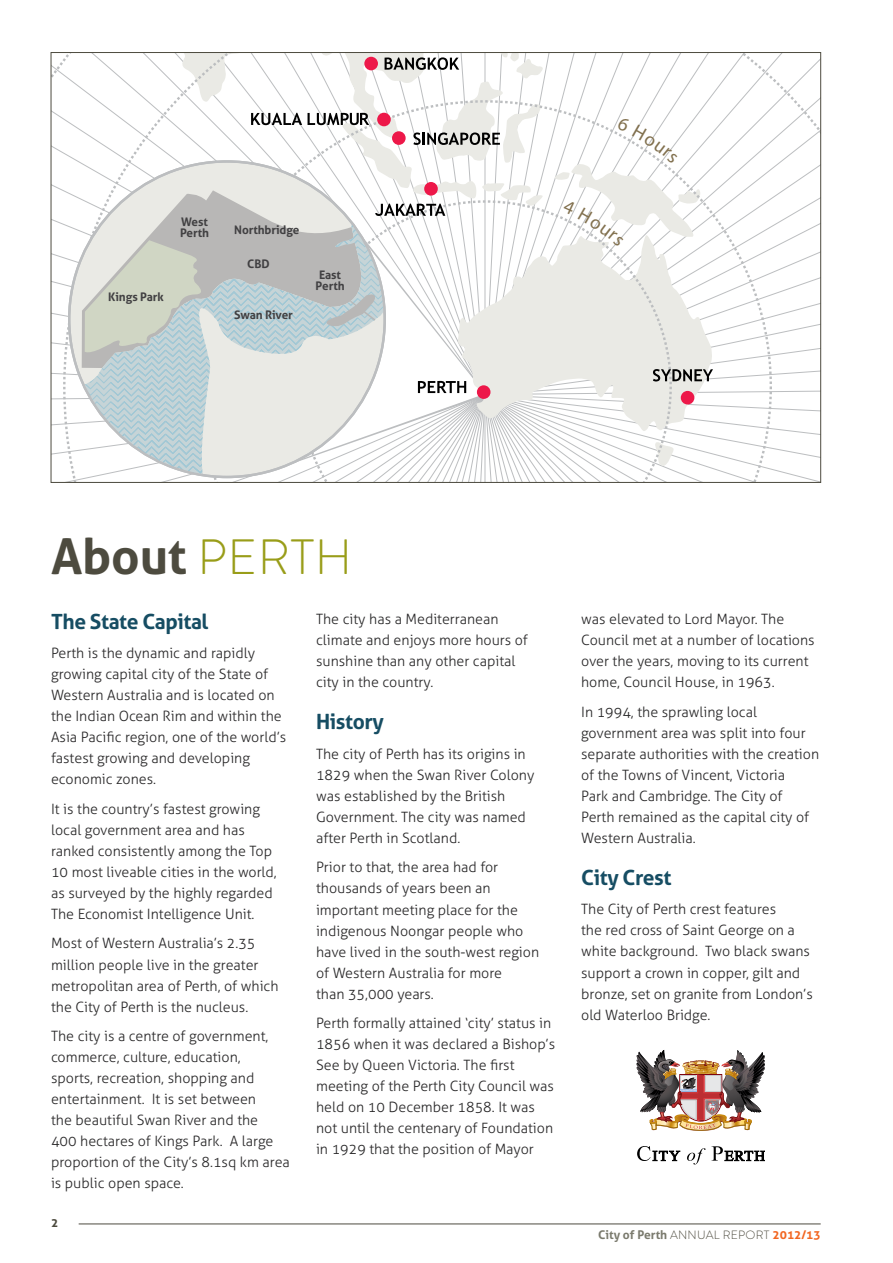
<style>
.page{position:relative;width:893px;height:1263px;background:#fff}
.page>*{position:absolute;margin:0;border:0;box-sizing:border-box;transform-origin:0 0}
.t1{font:700 49.5px "Aller";letter-spacing:-.005em;color:#4d4b3f}
.t2{font:700 21px "Aller";letter-spacing:-.02em;color:#164d63}
.t3{font:300 14.25px/21px "Aller";color:#292829}
.t4{font:300 12px "Brandon Grotesque";letter-spacing:.02em;color:#4d4b3f}
.t5{font:700 12px "Aller";color:#4d4b3f}
.t6{font:700 11.85px/11.1px "Aller";letter-spacing:-.01em;color:#414042}
.s1{font-family:"Brandon Grotesque";font-weight:300;color:#999d19}
.s2{font-family:"Aller";font-weight:700;color:#7a7a6d}
.s3{font-family:"Aller";font-weight:700;color:#f26722}
</style>
<div class="page">
<hr style="left:79px;top:1224px;width:742px;height:1px;background:#4d4b3f">
<img style="left:636px;top:1050px;width:129px;height:81px">
<svg style="left:637px;top:1146px;width:43px;height:15px"></svg>
<svg style="left:687px;top:1148px;width:18px;height:16px"></svg>
<svg style="left:711px;top:1146px;width:54px;height:15px"></svg>
<svg style="left:70px;top:468px;width:748px;height:13px"></svg>
<svg style="left:84px;top:468px;width:300px;height:7px"></svg>
<svg style="left:51px;top:53px;width:770px;height:415px"></svg>
<p class="t6" style="left:180px;top:216px;width:31px">West<br>Perth</p>
<p class="t6" style="left:108px;top:291px;width:57px">Kings Park</p>
<p class="t6" style="left:234px;top:224px;width:67px">Northbridge</p>
<p class="t6" style="left:247px;top:258px;width:24px">CBD</p>
<p class="t6" style="left:234px;top:309px;width:60px">Swan River</p>
<p class="t6" style="left:316px;top:269px;width:31px">East<br>Perth</p>
<h1 class="t1" style="left:51px;top:526px;width:303px">About <span class="s1">PERTH</span></h1>
<p class="t3" style="left:316px;top:608px;width:213px">The city has a Mediterranean climate and enjoys more hours of sunshine than any other capital city in the country.</p>
<h2 class="t2" style="left:316px;top:709px;width:69px">History</h2>
<p class="t3" style="left:316px;top:743px;width:220px">The city of Perth has its origins in<br>1829 when the Swan River Colony was established by the British<br>Government. The city was named after Perth in Scotland.</p>
<p class="t3" style="left:316px;top:857px;width:225px">Prior to that, the area had for thousands of years been an important meeting place for the indigenous Noongar people who have lived in the south-west region of Western Australia for more<br>than 35,000 years.</p>
<p class="t3" style="left:316px;top:1012px;width:241px">Perth formally attained ‘city’ status in 1856 when it was declared a Bishop’s See by Queen Victoria. The first meeting of the Perth City Council was held on 10 December 1858. It was not until the centenary of Foundation in 1929 that the position of Mayor</p>
<h2 class="t2" style="left:51px;top:608px;width:159px">The State Capital</h2>
<p class="t3" style="left:51px;top:643px;width:237px">Perth is the dynamic and rapidly growing capital city of the State of<br>Western Australia and is located on the Indian Ocean Rim and within the<br>Asia Pacific region, one of the world’s fastest growing and developing economic zones.</p>
<p class="t3" style="left:51px;top:798px;width:227px">It is the country’s fastest growing local government area and has ranked consistently among the Top 10 most liveable cities in the world, as surveyed by the highly regarded The Economist Intelligence Unit.</p>
<p class="t3" style="left:51px;top:933px;width:229px">Most of Western Australia’s 2.35 million people live in the greater metropolitan area of Perth, of which the City of Perth is the nucleus.</p>
<p class="t3" style="left:51px;top:1025px;width:240px">The city is a centre of government, commerce, culture, education,<br>sports, recreation, shopping and entertainment. It is set between<br>the beautiful Swan River and the<br>400 hectares of Kings Park. A large proportion of the City’s 8.1sq km area is public open space.</p>
<p class="t5" style="left:51px;top:1215px;width:9px">2</p>
<p class="t3" style="left:581px;top:608px;width:235px">was elevated to Lord Mayor. The Council met at a number of locations over the years, moving to its current home, Council House, in 1963.</p>
<p class="t3" style="left:581px;top:701px;width:240px">In 1994, the sprawling local government area was split into four separate authorities with the creation of the Towns of Vincent, Victoria<br>Park and Cambridge. The City of<br>Perth remained as the capital city of<br>Western Australia.</p>
<h2 class="t2" style="left:581px;top:864px;width:92px">City Crest</h2>
<p class="t3" style="left:581px;top:899px;width:233px">The City of Perth crest features<br>the red cross of Saint George on a white background. Two black swans support a crown in copper, gilt and bronze, set on granite from London’s old Waterloo Bridge.</p>
<p class="t4" style="left:598px;top:1227px;width:224px"><span class="s2">City of Perth</span> ANNUAL REPORT <span class="s3">2012/13</span></p>
</div>
